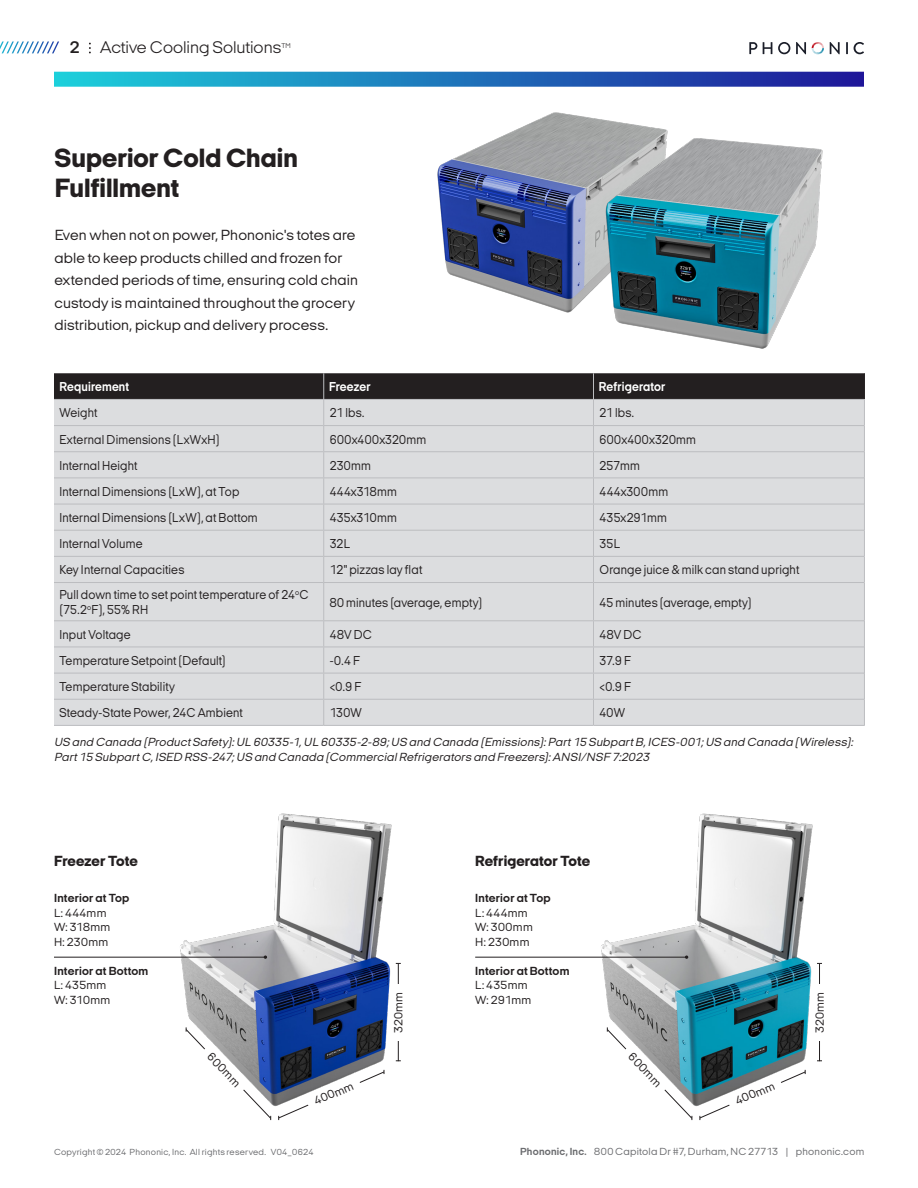
<style>
.page{position:relative;width:918px;height:1188px;background:#fff}
.page>*{position:absolute;margin:0;border:0;box-sizing:border-box;transform-origin:0 0}
.Eyebrow{font:800 27px/30px "Italian Plate No 2 Expanded";color:#231f20}
.t1{font:300 17.25px "Italian Plate No 2 Expanded";letter-spacing:-.005em;color:#231f20}
.t2{font:600 17.25px "Italian Plate No 2 Expanded";color:#fff}
.B2{font:15px/22.5px "Italian Plate No 2 Expanded";letter-spacing:.01em;color:#231f20}
.t3{font:800 15px "Italian Plate No 2 Expanded";letter-spacing:.005em;color:#231f20}
.B3_Table{font:13.2px/14.7px "Italian Plate No 2 Expanded";letter-spacing:.015em;color:#231f20;scale:.91 1}
.B3_Table-2{font:700 13.2px "Italian Plate No 2 Expanded";letter-spacing:.015em;color:#fff;scale:.91 1}
.B3_Table-3{font:13.2px "Italian Plate No 2 Expanded";letter-spacing:.035em;color:#231f20;scale:.91 1}
.t4{font:italic 12px/15px "Italian Plate No 2 Expanded";color:#231f20}
.t5{font:12px "Italian Plate No 2 Expanded";letter-spacing:.015em;color:#231f20}
.t6{font:700 12px "Italian Plate No 2 Expanded";letter-spacing:.02em;color:#231f20}
.t7{font:10.5px "Italian Plate No 2 Expanded";letter-spacing:.02em;color:#6c6d70}
.t8{font:9px "Italian Plate No 2 Expanded";letter-spacing:.025em;color:#6c6d70}
.t9{font:300 7.05px "Italian Plate No 2 Expanded";color:#231f20}
.s1{font-weight:600}
.s2{color:#231f20}
.s3{font-weight:700}
</style>
<div class="page">
<svg style="left:54px;top:72px;width:810px;height:15px;background:#2175bb"></svg>
<svg style="left:749px;top:42px;width:8px;height:12px"></svg>
<svg style="left:763px;top:42px;width:9px;height:12px"></svg>
<svg style="left:778px;top:42px;width:12px;height:12px"></svg>
<svg style="left:796px;top:42px;width:10px;height:12px"></svg>
<svg style="left:830px;top:42px;width:10px;height:12px"></svg>
<svg style="left:846px;top:42px;width:2px;height:12px"></svg>
<svg style="left:854px;top:42px;width:10px;height:12px"></svg>
<svg style="left:812px;top:42px;width:12px;height:13px"></svg>
<svg style="left:89px;top:43px;width:2px;height:10px"></svg>
<div style="left:54px;top:583px;width:810px;height:142px;background:#dcdddf"></div>
<hr style="left:323px;top:583px;width:1px;height:37px;background:#bcbdc0">
<svg style="left:323px;top:621px;width:1px;height:104px"></svg>
<hr style="left:54px;top:620px;width:270px;height:1px;background:#bcbdc0">
<hr style="left:54px;top:647px;width:270px;height:1px;background:#bcbdc0">
<hr style="left:54px;top:673px;width:270px;height:1px;background:#bcbdc0">
<hr style="left:324px;top:620px;width:269px;height:1px;background:#bcbdc0">
<hr style="left:324px;top:647px;width:269px;height:1px;background:#bcbdc0">
<hr style="left:324px;top:673px;width:269px;height:1px;background:#bcbdc0">
<hr style="left:54px;top:699px;width:270px;height:1px;background:#bcbdc0">
<hr style="left:324px;top:699px;width:269px;height:1px;background:#bcbdc0">
<hr style="left:54px;top:725px;width:270px;height:1px;background:#bcbdc0">
<hr style="left:324px;top:725px;width:269px;height:1px;background:#bcbdc0">
<hr style="left:593px;top:583px;width:1px;height:37px;background:#bcbdc0">
<hr style="left:864px;top:583px;width:1px;height:38px;background:#bcbdc0">
<hr style="left:594px;top:620px;width:270px;height:1px;background:#bcbdc0">
<hr style="left:594px;top:647px;width:270px;height:1px;background:#bcbdc0">
<hr style="left:594px;top:673px;width:270px;height:1px;background:#bcbdc0">
<hr style="left:594px;top:699px;width:270px;height:1px;background:#bcbdc0">
<svg style="left:593px;top:621px;width:1px;height:104px"></svg>
<svg style="left:864px;top:621px;width:1px;height:104px"></svg>
<hr style="left:594px;top:725px;width:271px;height:1px;background:#bcbdc0">
<svg style="left:54px;top:373px;width:811px;height:210px;background:#c4c4c6"></svg>
<img style="left:174px;top:813px;width:226px;height:294px">
<img style="left:437px;top:112px;width:211px;height:201px">
<img style="left:595px;top:813px;width:226px;height:294px">
<hr style="left:54px;top:957px;width:212px;height:1px;background:#231f20">
<hr style="left:475px;top:957px;width:212px;height:1px;background:#231f20">
<svg style="left:185px;top:1027px;width:87px;height:93px"></svg>
<svg style="left:606px;top:1027px;width:87px;height:93px"></svg>
<svg style="left:278px;top:1070px;width:107px;height:50px"></svg>
<svg style="left:699px;top:1070px;width:107px;height:50px"></svg>
<hr style="left:398px;top:964px;width:1px;height:97px;background:#231f20">
<hr style="left:819px;top:964px;width:1px;height:97px;background:#231f20">
<div style="left:394px;top:984px;width:9px;height:57px;background:#fff"></div>
<div style="left:815px;top:984px;width:9px;height:57px;background:#fff"></div>
<img style="left:598px;top:127px;width:225px;height:222px">
<p class="t2" style="left:-3px;top:38px;width:64px">////////////</p>
<p class="t1" style="left:70px;top:38px;width:213px"><span class="s1">2</span> Active Cooling Solutions</p>
<p class="t9" style="left:281px;top:42px;width:11px">TM</p>
<p class="Eyebrow" style="left:55px;top:142px;width:245px">Superior Cold Chain<br>Fulfillment</p>
<p class="B2" style="left:54px;top:224px;width:305px">Even when not on power, Phononic's totes are able to keep products chilled and frozen for extended periods of time, ensuring cold chain custody is maintained throughout the grocery distribution, pickup and delivery process.</p>
<p class="B3_Table-2" style="left:59px;top:380px;width:116px">Requirement<span class="s2">ement</span></p>
<p class="B3_Table-2" style="left:329px;top:380px;width:47px">Freezer</p>
<p class="B3_Table-2" style="left:599px;top:380px;width:75px">Refrigerator</p>
<p class="B3_Table" style="left:59px;top:406px;width:43px">Weight</p>
<p class="B3_Table" style="left:330px;top:406px;width:40px">21 lbs.</p>
<p class="B3_Table" style="left:600px;top:406px;width:40px">21 lbs.</p>
<p class="B3_Table" style="left:59px;top:432px;width:178px">External Dimensions (LxWxH)</p>
<p class="B3_Table-3" style="left:330px;top:432px;width:108px">600x400x320mm</p>
<p class="B3_Table-3" style="left:600px;top:432px;width:108px">600x400x320mm</p>
<p class="B3_Table" style="left:59px;top:458px;width:87px">Internal Height</p>
<p class="B3_Table" style="left:330px;top:458px;width:47px">230mm</p>
<p class="B3_Table" style="left:600px;top:458px;width:46px">257mm</p>
<p class="B3_Table" style="left:59px;top:484px;width:199px">Internal Dimensions (LxW), at Top</p>
<p class="B3_Table" style="left:330px;top:484px;width:75px">444x318mm</p>
<p class="B3_Table" style="left:600px;top:484px;width:77px">444x300mm</p>
<p class="B3_Table" style="left:59px;top:510px;width:219px">Internal Dimensions (LxW), at Bottom</p>
<p class="B3_Table" style="left:330px;top:510px;width:75px">435x310mm</p>
<p class="B3_Table" style="left:600px;top:510px;width:76px">435x291mm</p>
<p class="B3_Table" style="left:59px;top:536px;width:93px">Internal Volume</p>
<p class="B3_Table" style="left:330px;top:536px;width:24px">32L</p>
<p class="B3_Table" style="left:600px;top:536px;width:24px">35L</p>
<p class="B3_Table" style="left:59px;top:563px;width:139px">Key Internal Capacities</p>
<p class="B3_Table" style="left:330px;top:563px;width:103px">12" pizzas lay flat</p>
<p class="B3_Table" style="left:600px;top:563px;width:221px">Orange juice &amp; milk can stand upright</p>
<p class="B3_Table" style="left:59px;top:587px;width:275px">Pull down time to set point temperature of 24<sup>o</sup>C (75.2<sup>o</sup>F), 55% RH</p>
<p class="B3_Table" style="left:330px;top:595px;width:169px">80 minutes (average, empty)</p>
<p class="B3_Table" style="left:600px;top:595px;width:169px">45 minutes (average, empty)</p>
<p class="B3_Table" style="left:59px;top:627px;width:80px">Input Voltage</p>
<p class="B3_Table" style="left:330px;top:627px;width:48px">48V DC</p>
<p class="B3_Table" style="left:600px;top:627px;width:48px">48V DC</p>
<p class="B3_Table" style="left:59px;top:653px;width:184px">Temperature Setpoint (Default)</p>
<p class="B3_Table" style="left:330px;top:653px;width:35px">-0.4 F</p>
<p class="B3_Table" style="left:600px;top:653px;width:36px">37.9 F</p>
<p class="B3_Table" style="left:59px;top:679px;width:129px">Temperature Stability</p>
<p class="B3_Table" style="left:330px;top:679px;width:36px">&lt;0.9 F</p>
<p class="B3_Table" style="left:600px;top:679px;width:36px">&lt;0.9 F</p>
<p class="B3_Table" style="left:59px;top:705px;width:203px">Steady-State Power, 24C Ambient</p>
<p class="B3_Table" style="left:330px;top:705px;width:37px">130W</p>
<p class="B3_Table" style="left:600px;top:705px;width:30px">40W</p>
<p class="t4" style="left:54px;top:734px;width:803px">US and Canada (ProductSafety):UL 60335-1,UL 60335-2-89;US and Canada (Emissions):Part15 SubpartB,ICES-001;US and Canada (Wireless):<br>Part15 SubpartC,ISED RSS-247;US and Canada (CommercialRefrigerators and Freezers):ANSI/NSF 7:2023</p>
<p class="t3" style="left:54px;top:853px;width:85px">Freezer Tote</p>
<p class="t3" style="left:475px;top:853px;width:117px">Refrigerator Tote</p>
<p class="t6" style="left:54px;top:892px;width:77px">Interior at Top</p>
<p class="t5" style="left:54px;top:906px;width:54px">L: 444mm</p>
<p class="t5" style="left:54px;top:921px;width:58px">W: 318mm</p>
<p class="t5" style="left:54px;top:935px;width:56px">H: 230mm</p>
<p class="t6" style="left:475px;top:892px;width:77px">Interior at Top</p>
<p class="t5" style="left:475px;top:906px;width:54px">L: 444mm</p>
<p class="t5" style="left:475px;top:921px;width:59px">W: 300mm</p>
<p class="t5" style="left:475px;top:935px;width:56px">H: 230mm</p>
<p class="t6" style="left:54px;top:964px;width:96px">Interior at Bottom</p>
<p class="t5" style="left:54px;top:979px;width:54px">L: 435mm</p>
<p class="t5" style="left:54px;top:993px;width:58px">W: 310mm</p>
<p class="t6" style="left:475px;top:964px;width:96px">Interior at Bottom</p>
<p class="t5" style="left:475px;top:979px;width:54px">L: 435mm</p>
<p class="t5" style="left:475px;top:993px;width:58px">W: 291mm</p>
<p class="t5" style="left:392px;top:1033px;width:43px;rotate:-90deg">320mm</p>
<p class="t5" style="left:813px;top:1033px;width:43px;rotate:-90deg">320mm</p>
<p class="t5" style="left:214px;top:1050px;width:44px;rotate:46deg">600mm</p>
<p class="t5" style="left:635px;top:1050px;width:44px;rotate:46deg">600mm</p>
<p class="t5" style="left:312px;top:1095px;width:43px;rotate:-23deg">400mm</p>
<p class="t5" style="left:733px;top:1095px;width:43px;rotate:-23deg">400mm</p>
<p class="t8" style="left:54px;top:1147px;width:261px">Copyright © 2024 Phononic, Inc. All rights reserved. V04_0624</p>
<p class="t7" style="left:520px;top:1146px;width:346px"><span class="s3">Phononic, Inc.</span> 800 Capitola Dr #7, Durham, NC 27713 | phononic.com</p>
</div>
